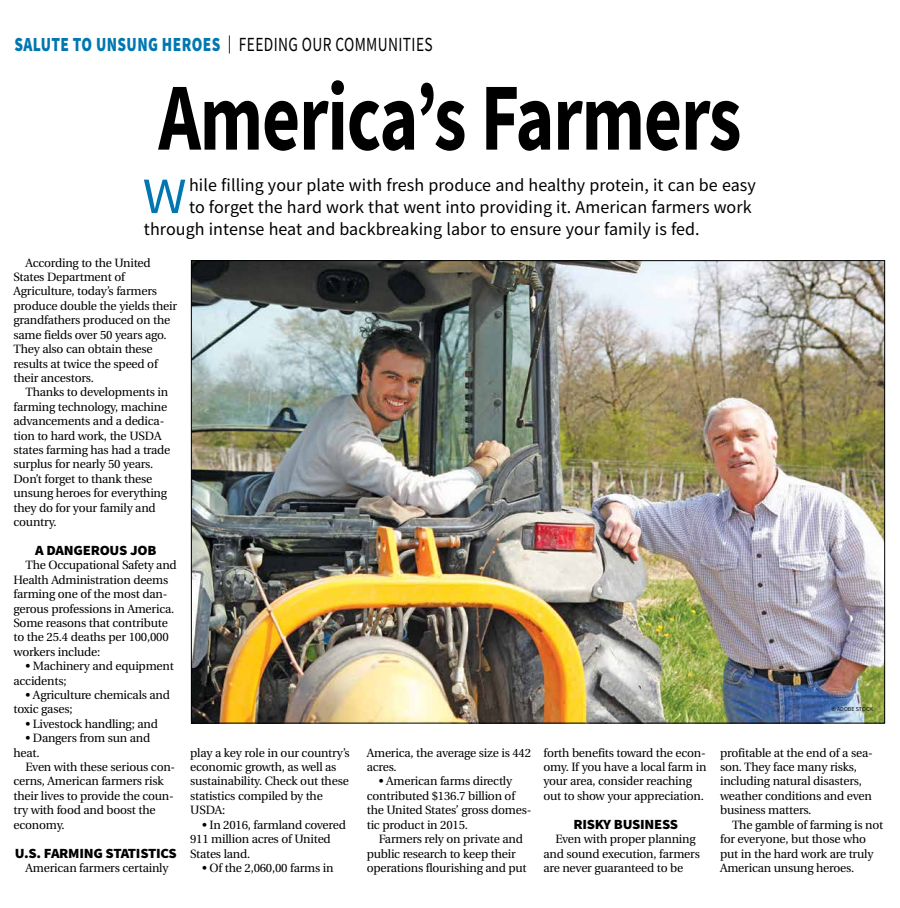
<style>
.page{position:relative;width:900px;height:908px;background:#fff}
.page>*{position:absolute;margin:0;border:0;box-sizing:border-box;transform-origin:0 0}
.t1{font:700 96px "Source Sans Pro";letter-spacing:-.015em;color:#000;scale:.77 1}
.t2{font:50.9px "Source Sans Pro";color:#0077b1;scale:1.1 1}
.t3{font:20px "Source Sans Pro";letter-spacing:.025em;color:#000;scale:.77 1}
.t4{font:18px "Source Sans Pro";letter-spacing:.005em;color:#000}
.t5{font:900 14px "Source Sans Pro";letter-spacing:-.02em;color:#000;scale:1.05 1}
.t6{font:12px/14.4px "Utopia";letter-spacing:-.02em;color:#000}
.t7{font:6px "Source Sans Pro";color:#000}
.s1{font-weight:900;color:#0077b1}
.s2{font-size:18px}
</style>
<div class="page">
<img style="left:193px;top:262px;width:690px;height:459px">
<h3 class="t3" style="left:14px;top:32px;width:545px"><span class="s1">SALUTE TO UNSUNG HEROES</span> <span class="s2">|</span> FEEDING OUR COMMUNITIES</h3>
<h1 class="t1" style="left:158px;top:53px;width:759px">America’s Farmers</h1>
<h2 class="t2" style="left:143px;top:164px;width:42px">W</h2>
<h3 class="t4" style="left:189px;top:174px;width:568px">hile filling your plate with fresh produce and healthy protein, it can be easy</h3>
<h3 class="t4" style="left:189px;top:195px;width:564px">to forget the hard work that went into providing it. American farmers work</h3>
<h3 class="t4" style="left:144px;top:217px;width:557px">through intense heat and backbreaking labor to ensure your family is fed.</h3>
<p class="t6" style="left:14px;top:255px;width:165px;text-indent:12px">According to the United<br>States Department of<br>Agriculture, today’s farmers produce double the yields their grandfathers produced on the same fields over 50 years ago.<br>They also can obtain these results at twice the speed of their ancestors.</p>
<p class="t6" style="left:14px;top:385px;width:158px;text-indent:12px">Thanks to developments in farming technology, machine advancements and a dedica&shy;tion to hard work, the USDA states farming has had a trade surplus for nearly 50 years.<br>Don’t forget to thank these unsung heroes for everything they do for your family and country.</p>
<p class="t5" style="left:35px;top:540px;width:117px">A DANGEROUS JOB</p>
<p class="t6" style="left:14px;top:558px;width:165px;text-indent:12px">The Occupational Safety and<br>Health Administration deems farming one of the most dan&shy;gerous professions in America.<br>Some reasons that contribute to the 25.4 deaths per 100,000 workers include:</p>
<p class="t6" style="left:14px;top:659px;width:162px;text-indent:12px">• Machinery and equipment accidents;</p>
<p class="t6" style="left:14px;top:687px;width:158px;text-indent:12px">• Agriculture chemicals and toxic gases;</p>
<p class="t6" style="left:26px;top:716px;width:134px">• Livestock handling; and</p>
<p class="t6" style="left:14px;top:731px;width:138px;text-indent:12px">• Dangers from sun and heat.</p>
<p class="t6" style="left:14px;top:759px;width:163px;text-indent:12px">Even with these serious con&shy;cerns, American farmers risk their lives to provide the coun&shy;try with food and boost the economy.</p>
<p class="t5" style="left:15px;top:842px;width:156px">U.S. FARMING STATISTICS</p>
<p class="t6" style="left:26px;top:860px;width:144px">American farmers certainly</p>
<p class="t6" style="left:190px;top:745px;width:161px">play a key role in our country’s economic growth, as well as sustainability. Check out these statistics compiled by the<br>USDA:</p>
<p class="t6" style="left:190px;top:817px;width:157px;text-indent:12px">• In 2016, farmland covered<br>911 million acres of United<br>States land.</p>
<p class="t6" style="left:202px;top:860px;width:133px">• Of the 2,060,00 farms in</p>
<p class="t7" style="left:831px;top:705px;width:43px">© ADOBE STOCK</p>
<p class="t6" style="left:367px;top:745px;width:166px">America, the average size is 442 acres.</p>
<p class="t6" style="left:367px;top:774px;width:166px;text-indent:12px">• American farms directly contributed $136.7 billion of the United States’ gross domes&shy;tic product in 2015.</p>
<p class="t6" style="left:367px;top:831px;width:161px;text-indent:12px">Farmers rely on private and public research to keep their operations flourishing and put</p>
<p class="t6" style="left:543px;top:745px;width:165px">forth benefits toward the econ&shy;omy. If you have a local farm in your area, consider reaching out to show your appreciation.</p>
<p class="t5" style="left:573px;top:814px;width:101px">RISKY BUSINESS</p>
<p class="t6" style="left:543px;top:831px;width:158px;text-indent:12px">Even with proper planning and sound execution, farmers are never guaranteed to be</p>
<p class="t6" style="left:720px;top:745px;width:154px">profitable at the end of a sea&shy;son. They face many risks, including natural disasters, weather conditions and even business matters.</p>
<p class="t6" style="left:720px;top:817px;width:165px;text-indent:12px">The gamble of farming is not for everyone, but those who put in the hard work are truly<br>American unsung heroes.</p>
</div>
